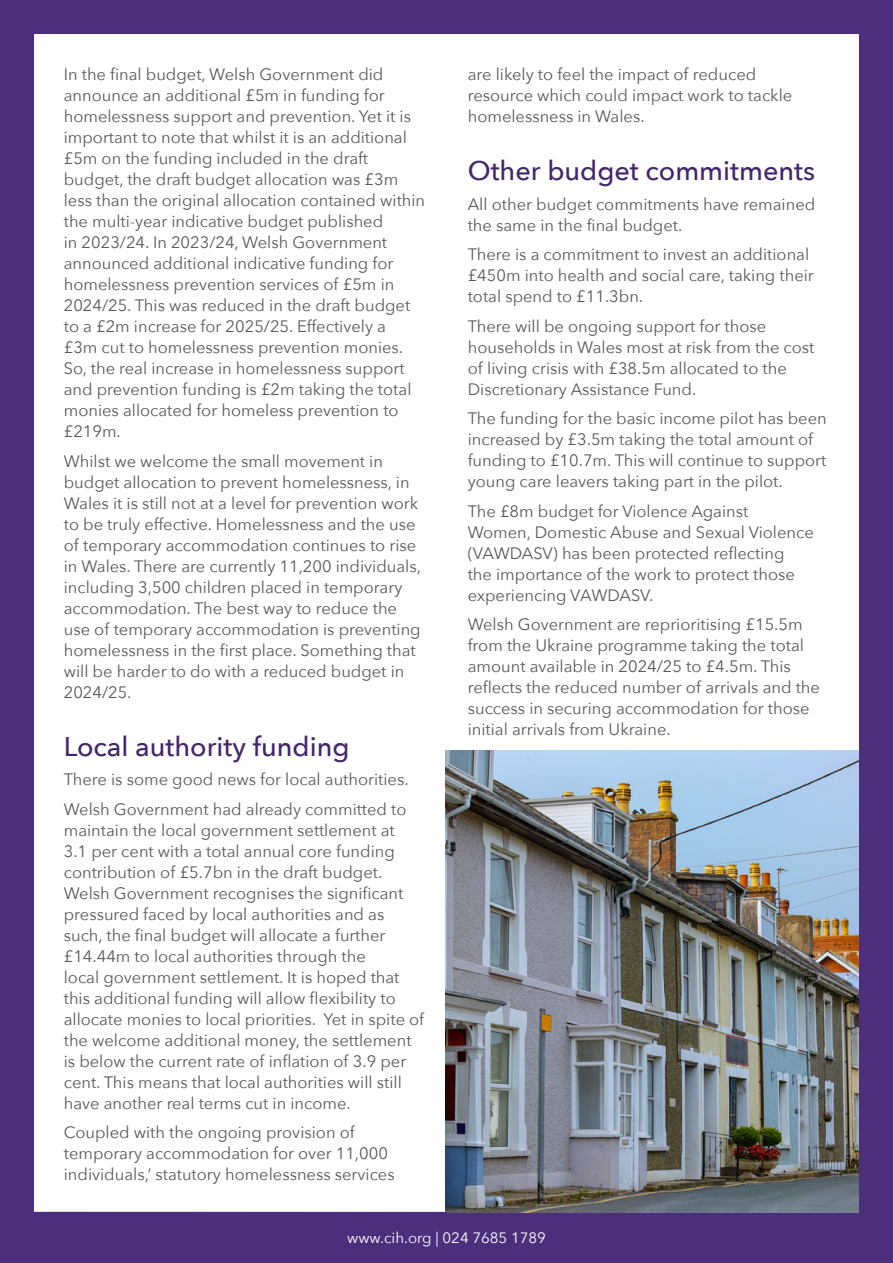
<style>
.page{position:relative;width:893px;height:1263px;background:#4b2e7c}
.page>*{position:absolute;margin:0;border:0;box-sizing:border-box;transform-origin:0 0}
.t1{font:500 27px "Avenir Next";color:#44276a}
.t2{font:16.5px/21px "Avenir Next";color:#58595b}
.t3{font:15px "Avenir Next";color:#fff}
</style>
<div class="page">
<div style="left:34px;top:34px;width:825px;height:1178px;background:#fff"></div>
<img style="left:445px;top:750px;width:414px;height:463px">
<p class="t2" style="left:64px;top:63px;width:363px">In the final budget, Welsh Government did announce an additional £5m in funding for homelessness support and prevention. Yet it is important to note that whilst it is an additional £5m on the funding included in the draft budget, the draft budget allocation was £3m less than the original allocation contained within the multi-year indicative budget published<br>in 2023/24. In 2023/24, Welsh Government announced additional indicative funding for homelessness prevention services of £5m in 2024/25. This was reduced in the draft budget to a £2m increase for 2025/25. Effectively a<br>£3m cut to homelessness prevention monies.<br>So, the real increase in homelessness support and prevention funding is £2m taking the total monies allocated for homeless prevention to £219m.</p>
<p class="t2" style="left:64px;top:450px;width:359px">Whilst we welcome the small movement in budget allocation to prevent homelessness, in Wales it is still not at a level for prevention work to be truly effective. Homelessness and the use of temporary accommodation continues to rise in Wales. There are currently 11,200 individuals, including 3,500 children placed in temporary accommodation. The best way to reduce the use of temporary accommodation is preventing homelessness in the first place. Something that will be harder to do with a reduced budget in 2024/25.</p>
<h1 class="t1" style="left:64px;top:723px;width:287px">Local authority funding</h1>
<p class="t2" style="left:64px;top:764px;width:346px;line-height:29.5px">There is some good news for local authorities.<br>Welsh Government had already committed to</p>
<p class="t2" style="left:64px;top:819px;width:362px">maintain the local government settlement at<br>3.1 per cent with a total annual core funding contribution of £5.7bn in the draft budget.<br>Welsh Government recognises the significant pressured faced by local authorities and as such, the final budget will allocate a further £14.44m to local authorities through the<br>local government settlement. It is hoped that this additional funding will allow flexibility to allocate monies to local priorities. Yet in spite of the welcome additional money, the settlement is below the current rate of inflation of 3.9 per cent. This means that local authorities will still have another real terms cut in income.</p>
<p class="t2" style="left:64px;top:1121px;width:332px">Coupled with the ongoing provision of temporary accommodation for over 11,000 individuals,’ statutory homelessness services</p>
<p class="t2" style="left:468px;top:63px;width:326px">are likely to feel the impact of reduced resource which could impact work to tackle homelessness in Wales.</p>
<h1 class="t1" style="left:468px;top:148px;width:349px">Other budget commitments</h1>
<p class="t2" style="left:468px;top:193px;width:349px">All other budget commitments have remained the same in the final budget.</p>
<p class="t2" style="left:468px;top:243px;width:348px">There is a commitment to invest an additional £450m into health and social care, taking their total spend to £11.3bn.</p>
<p class="t2" style="left:468px;top:315px;width:348px">There will be ongoing support for those households in Wales most at risk from the cost of living crisis with £38.5m allocated to the Discretionary Assistance Fund.</p>
<p class="t2" style="left:468px;top:407px;width:360px">The funding for the basic income pilot has been increased by £3.5m taking the total amount of funding to £10.7m. This will continue to support young care leavers taking part in the pilot.</p>
<p class="t2" style="left:468px;top:500px;width:348px">The £8m budget for Violence Against Women, Domestic Abuse and Sexual Violence (VAWDASV) has been protected reflecting<br>the importance of the work to protect those experiencing VAWDASV.</p>
<p class="t2" style="left:468px;top:613px;width:354px">Welsh Government are reprioritising £15.5m from the Ukraine programme taking the total amount available in 2024/25 to £4.5m. This reflects the reduced number of arrivals and the success in securing accommodation for those initial arrivals from Ukraine.</p>
<p class="t3" style="left:347px;top:1225px;width:200px">www.cih.org | 024 7685 1789</p>
</div>
